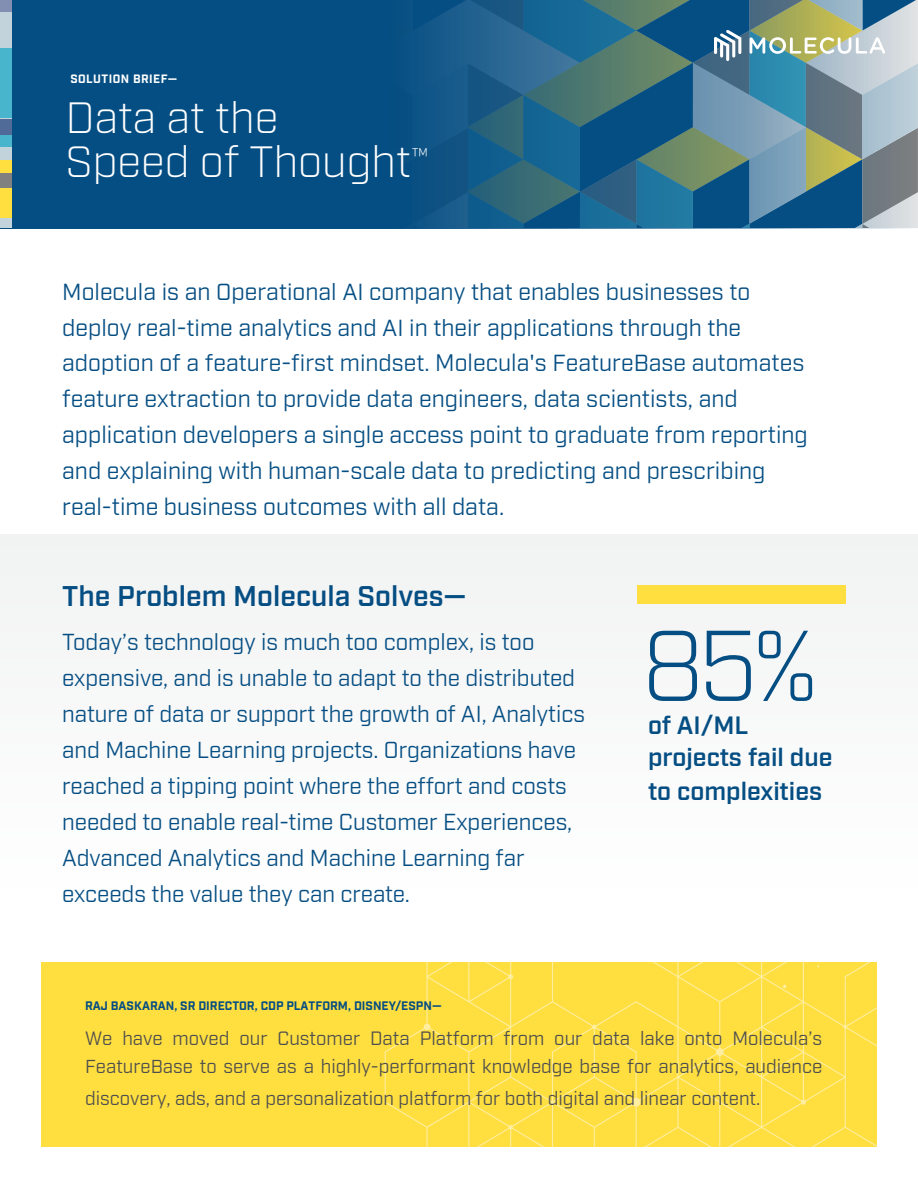
<style>
.page{position:relative;width:918px;height:1188px;background:#fff}
.page>*{position:absolute;margin:0;border:0;box-sizing:border-box;transform-origin:0 0}
.t1{font:300 100.35px "Industry";color:#054e83}
.t2{font:300 43.8px/44px "Industry";color:#fff}
.t3{font:600 28.5px "Industry";color:#054e83}
.t4{font:600 25.05px/32.5px "Industry";color:#054e83}
.t5{font:23.25px/35.7px "Industry";color:#054e83}
.t6{font:22.5px/36px "Industry";color:#054e83}
.t7{font:18.75px/28.8px "Industry";color:#4d4e4e}
.t8{font:700 12px "Industry";color:#054e83}
.t9{font:700 11.85px "Industry";letter-spacing:.04em;color:#fff}
</style>
<div class="page">
<div style="left:0;top:534px;width:918px;height:368px;background:#f8f9f9"></div>
<svg style="left:11px;top:0;width:907px;height:228px;background:#276489"></svg>
<div style="left:0;top:0;width:11px;height:12px;background:#828fb2"></div>
<div style="left:0;top:12px;width:11px;height:36px;background:#c3d3dc"></div>
<div style="left:0;top:48px;width:11px;height:69px;background:#48b5cd"></div>
<div style="left:0;top:118px;width:11px;height:17px;background:#516b98"></div>
<div style="left:0;top:173px;width:11px;height:15px;background:#808080"></div>
<div style="left:0;top:209px;width:11px;height:19px;background:#c3d3dc"></div>
<div style="left:0;top:188px;width:11px;height:30px;background:#ffde40"></div>
<div style="left:0;top:135px;width:11px;height:13px;background:#48b5cd"></div>
<div style="left:0;top:148px;width:11px;height:13px;background:#c3d3dc"></div>
<div style="left:0;top:161px;width:11px;height:12px;background:#ffde40"></div>
<svg style="left:750px;top:37px;width:135px;height:17px"></svg>
<svg style="left:714px;top:30px;width:27px;height:31px"></svg>
<div style="left:637px;top:585px;width:209px;height:19px;background:#ffde40"></div>
<div style="left:41px;top:963px;width:836px;height:184px;background:#ffde40"></div>
<svg style="left:385px;top:963px;width:492px;height:184px"></svg>
<p class="t9" style="left:70px;top:71px;width:109px">SOLUTION BRIEF—</p>
<h2 class="t2" style="left:65px;top:96px;width:364px">Data at the<br>Speed of Thought<sup>™</sup></h2>
<p class="t5" style="left:62px;top:275px;width:747px">Molecula is an Operational AI company that enables businesses to deploy real-time analytics and AI in their applications through the adoption of a feature-first mindset. Molecula's FeatureBase automates feature extraction to provide data engineers, data scientists, and application developers a single access point to graduate from reporting and explaining with human-scale data to predicting and prescribing real-time business outcomes with all data.</p>
<p class="t3" style="left:62px;top:580px;width:406px">The Problem Molecula Solves—</p>
<p class="t6" style="left:62px;top:624px;width:525px">Today’s technology is much too complex, is too expensive, and is unable to adapt to the distributed nature of data or support the growth of AI, Analytics and Machine Learning projects. Organizations have reached a tipping point where the effort and costs needed to enable real-time Customer Experiences, Advanced Analytics and Machine Learning far exceeds the value they can create.</p>
<h1 class="t1" style="left:642px;top:606px;width:177px">85%</h1>
<p class="t4" style="left:648px;top:710px;width:186px">of AI/ML projects fail due to complexities</p>
<p class="t8" style="left:85px;top:998px;width:358px">RAJ BASKARAN, SR DIRECTOR, CDP PLATFORM, DISNEY/ESPN—</p>
<p class="t7" style="left:85px;top:1024px;width:739px">We have moved our Customer Data Platform from our data lake onto Molecula’s<br>FeatureBase to serve as a highly-performant knowledge base for analytics, audience</p>
<p class="t7" style="left:85px;top:1084px;width:677px">discovery, ads, and a personalization platform for both digital and linear content.</p>
</div>
